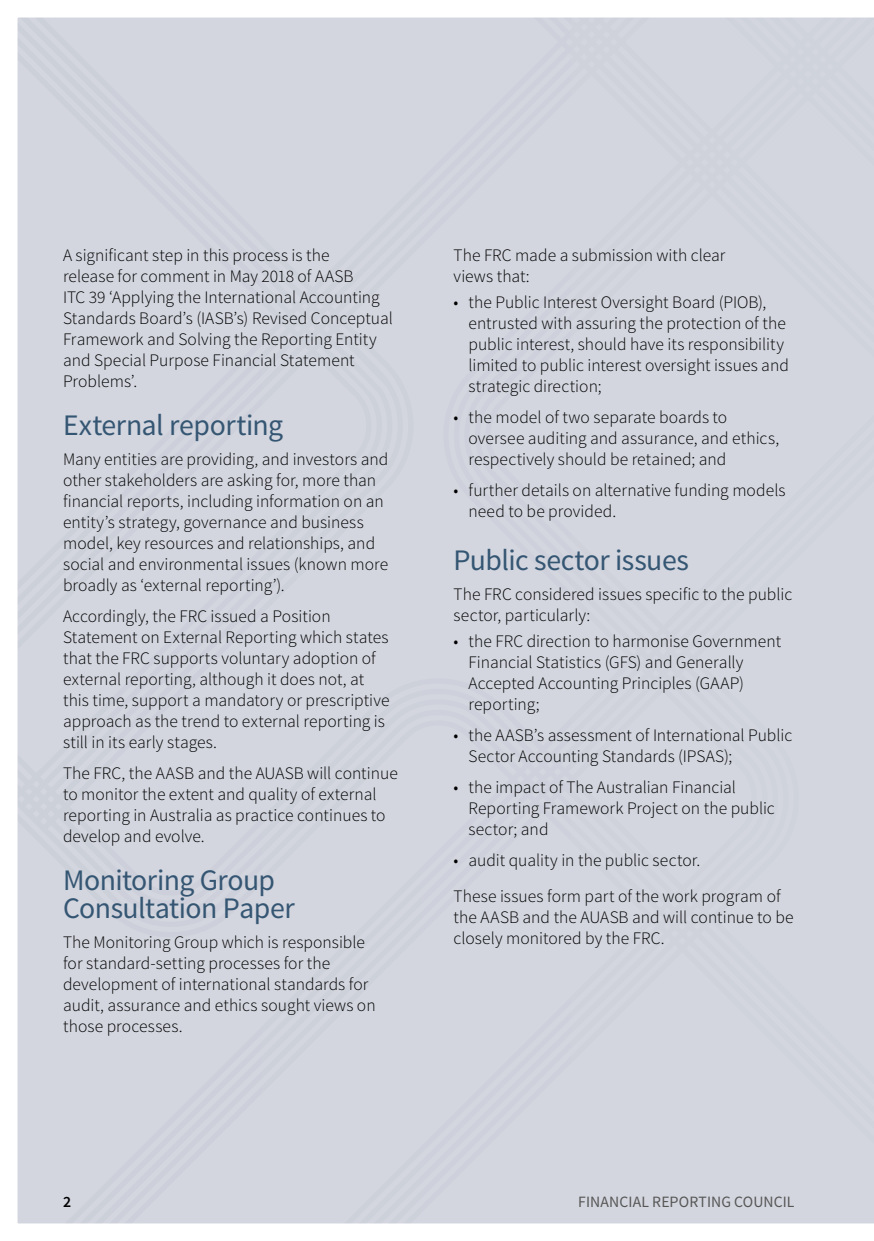
<style>
.page{position:relative;width:874px;height:1241px;background:#fff}
.page>*{position:absolute;margin:0;border:0;box-sizing:border-box;transform-origin:0 0}
.Heading_2{font:29.75px/28px "Source Sans Pro";letter-spacing:-.015em;color:#355673}
.normal{font:300 17.5px/21px "Source Sans Pro";color:#000}
.t1{font:15.75px "Source Sans Pro";letter-spacing:.005em;color:#575756}
.t2{font:600 15.75px "Source Sans Pro";color:#000}
</style>
<div class="page">
<div style="left:17px;top:17px;width:856px;height:1207px;background:#d3d6df"></div>
<p class="normal" style="left:63px;top:245px;width:331px">A significant step in this process is the<br>release for comment in May 2018 of AASB<br>ITC 39 ‘Applying the International Accounting Standards Board’s (IASB’s) Revised Conceptual Framework and Solving the Reporting Entity and Special Purpose Financial Statement Problems’.</p>
<p class="Heading_2" style="left:63px;top:412px;width:222px">External reporting</p>
<p class="normal" style="left:63px;top:448px;width:327px">Many entities are providing, and investors and other stakeholders are asking for, more than financial reports, including information on an entity’s strategy, governance and business model, key resources and relationships, and social and environmental issues (known more broadly as ‘external reporting’).</p>
<p class="normal" style="left:63px;top:605px;width:328px">Accordingly, the FRC issued a Position Statement on External Reporting which states that the FRC supports voluntary adoption of external reporting, although it does not, at this time, support a mandatory or prescriptive approach as the trend to external reporting is still in its early stages.</p>
<p class="normal" style="left:63px;top:762px;width:336px">The FRC, the AASB and the AUASB will continue to monitor the extent and quality of external reporting in Australia as practice continues to develop and evolve.</p>
<p class="Heading_2" style="left:63px;top:866px;width:233px">Monitoring Group<br>Consultation Paper</p>
<p class="normal" style="left:63px;top:931px;width:314px">The Monitoring Group which is responsible for standard-setting processes for the development of international standards for audit, assurance and ethics sought views on those processes.</p>
<p class="normal" style="left:453px;top:245px;width:273px">The FRC made a submission with clear views that:</p>
<p class="normal" style="left:468px;top:292px;width:322px;text-indent:-15px">• the Public Interest Oversight Board (PIOB), entrusted with assuring the protection of the public interest, should have its responsibility limited to public interest oversight issues and strategic direction;</p>
<p class="normal" style="left:468px;top:407px;width:312px;text-indent:-15px">• the model of two separate boards to oversee auditing and assurance, and ethics, respectively should be retained; and</p>
<p class="normal" style="left:468px;top:480px;width:318px;text-indent:-15px">• further details on alternative funding models need to be provided.</p>
<p class="Heading_2" style="left:453px;top:546px;width:237px">Public sector issues</p>
<p class="normal" style="left:453px;top:583px;width:340px">The FRC considered issues specific to the public sector, particularly:</p>
<p class="normal" style="left:468px;top:630px;width:314px;text-indent:-15px">• the FRC direction to harmonise Government Financial Statistics (GFS) and Generally Accepted Accounting Principles (GAAP) reporting;</p>
<p class="normal" style="left:468px;top:724px;width:325px;text-indent:-15px">• the AASB’s assessment of International Public<br>Sector Accounting Standards (IPSAS);</p>
<p class="normal" style="left:468px;top:776px;width:307px;text-indent:-15px">• the impact of The Australian Financial<br>Reporting Framework Project on the public sector; and</p>
<p class="normal" style="left:453px;top:849px;width:248px">• audit quality in the public sector.</p>
<p class="normal" style="left:453px;top:885px;width:341px">These issues form part of the work program of the AASB and the AUASB and will continue to be closely monitored by the FRC.</p>
<p class="t2" style="left:63px;top:1191px;width:10px">2</p>
<p class="t1" style="left:578px;top:1191px;width:218px">FINANCIAL REPORTING COUNCIL</p>
</div>
